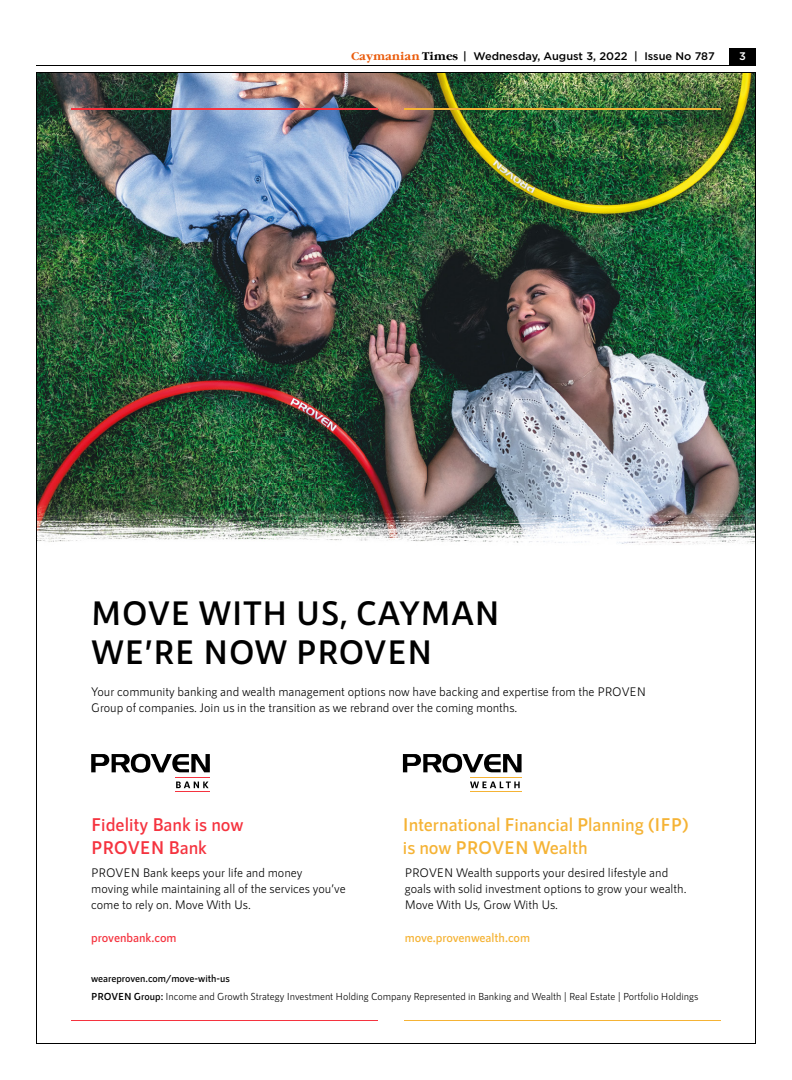
<style>
.page{position:relative;width:792px;height:1080px;background:#fff}
.page>*{position:absolute;margin:0;border:0;box-sizing:border-box;transform-origin:0 0}
.t1{font:600 34.2px/38.7px "RNS Sanz";letter-spacing:.01em;color:#000}
.t2{font:600 18.5px/23.2px "RNS Sanz";color:#f5b335}
.t3{font:600 18.5px/23.2px "RNS Sanz";color:#f5333f}
.t4{font:12.5px/16.2px "RNS Sanz";color:#000}
.t5{font:600 12.5px "RNS Sanz";letter-spacing:-.005em;color:#f5b335}
.t6{font:600 12.5px "RNS Sanz";color:#f5333f}
.t7{font:500 11px "Gotham";color:#000}
.t8{font:500 11px "Gotham";color:#fff}
.t9{font:10.2px/17.9px "RNS Sanz";color:#000}
.s1{font-family:"Garamond C";font-weight:700;color:#ea5b0b}
.s2{font-family:"Garamond C";font-weight:700}
.s3{font-weight:600}
</style>
<div class="page">
<div style="left:729px;top:48px;width:27px;height:18px;background:#000"></div>
<hr style="left:36px;top:65px;width:720px;height:1px;background:#000">
<img style="left:36px;top:72px;width:720px;height:972px">
<p class="t7" style="left:351px;top:49px;width:365px"><span class="s1">Caymanian</span> <span class="s2">Times</span> | Wednesday, August 3, 2022 | Issue No 787</p>
<p class="t8" style="left:739px;top:49px;width:8px">3</p>
<h1 class="t1" style="left:91px;top:593px;width:410px">MOVE WITH US, CAYMAN<br>WE’RE NOW PROVEN</h1>
<p class="t4" style="left:91px;top:683px;width:556px">Your community banking and wealth management options now have backing and expertise from the PROVEN<br>Group of companies. Join us in the transition as we rebrand over the coming months.</p>
<h2 class="t3" style="left:91px;top:812px;width:154px">Fidelity Bank is now<br>PROVEN Bank</h2>
<h2 class="t2" style="left:403px;top:812px;width:288px">International Financial Planning (IFP) is now PROVEN Wealth</h2>
<p class="t4" style="left:405px;top:864px;width:283px">PROVEN Wealth supports your desired lifestyle and goals with solid investment options to grow your wealth.<br>Move With Us, Grow With Us.</p>
<p class="t5" style="left:405px;top:930px;width:127px">move.provenwealth.com</p>
<p class="t9" style="left:91px;top:969px;width:609px"><span class="s3">weareproven.com/move-with-us<br>PROVEN Group:</span> Income and Growth Strategy Investment Holding Company Represented in Banking and Wealth | Real Estate | Portfolio Holdings</p>
<p class="t4" style="left:91px;top:864px;width:256px">PROVEN Bank keeps your life and money<br>moving while maintaining all of the services you’ve come to rely on. Move With Us.</p>
<p class="t6" style="left:91px;top:930px;width:87px">provenbank.com</p>
</div>
